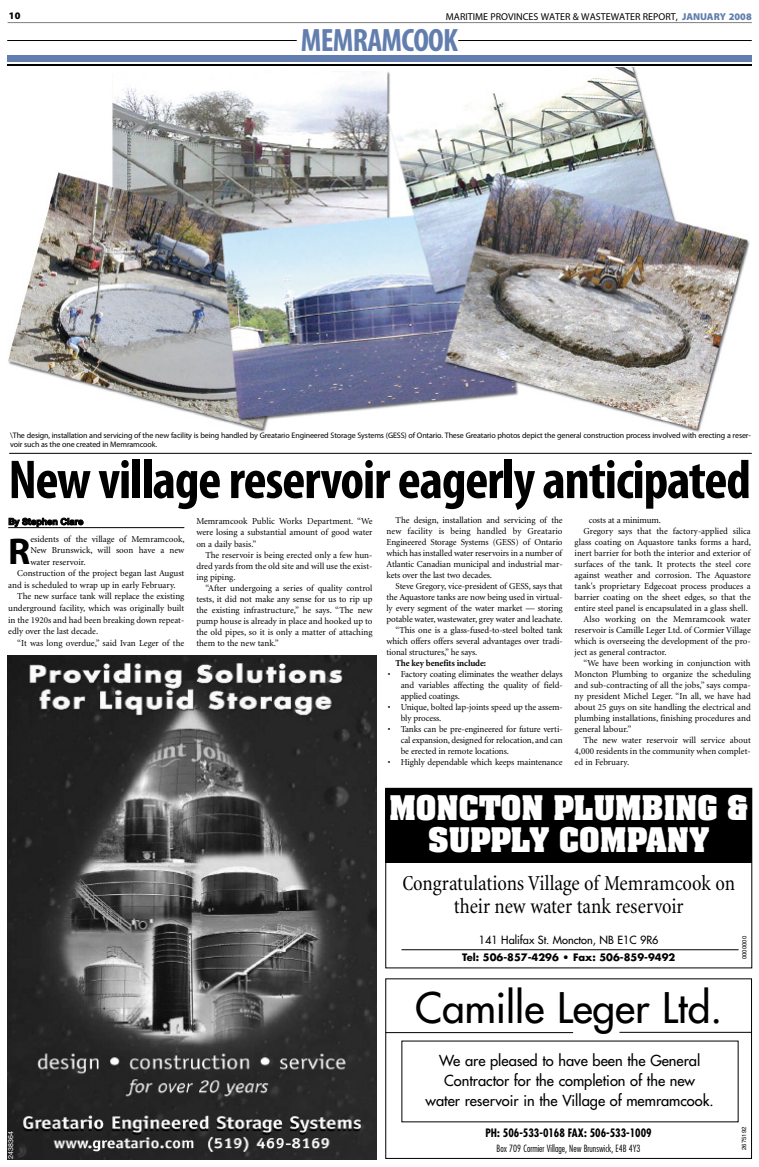
<style>
.page{position:relative;width:759px;height:1167px;background:#fff}
.page>*{position:absolute;margin:0;border:0;box-sizing:border-box;transform-origin:0 0}
.t1{font:700 condensed 55.2px "Myriad Pro";letter-spacing:-.02em;color:#000}
.t2{font:41px "Futura";color:#000}
.t3{font:700 37.4px "Myriad Pro";color:#000}
.t4{font:700 condensed 32.4px "Myriad Pro";letter-spacing:-.02em;color:#627eaf}
.t5{font:700 28.9px/31.8px "Aachen";color:#fff;text-align:center}
.t6{font:condensed 21.6px/23px "Minion";letter-spacing:-.005em;color:#000;text-align:center}
.t7{font:14.8px/20.1px "Futura";color:#000;text-align:center}
.t8{font:700 condensed 11.3px "Futura";color:#000}
.t9{font:11px "Futura";color:#000}
.t10{font:10px "Myriad Pro";color:#000}
.t11{font:700 10px "Futura";color:#000}
.t12{font:900 10px "Myriad Pro";color:#000}
.t13{font:300 condensed 9.7px "Futura";color:#000}
.t14{font:9.1px/11px "Minion";color:#000;text-align:justify}
.t15{font:700 9.1px "Minion";letter-spacing:-.01em;color:#000}
.t16{font:700 9.1px "Helvetica Neue";color:#000}
.t17{font:8px/9px "Myriad Pro";letter-spacing:-.015em;color:#000}
.t18{font:7px "Helvetica";color:#fff}
.t19{font:6px "Helvetica";color:#000}
.s1{font-weight:900;color:#627eaf}
</style>
<div class="page">
<img style="left:8px;top:68px;width:743px;height:385px">
<hr style="left:8px;top:22px;width:743px;height:1px;background:#808080">
<hr style="left:458px;top:40px;width:293px;height:1px;background:#000">
<hr style="left:7px;top:40px;width:290px;height:1px;background:#000">
<div style="left:7px;top:56px;width:744px;height:6px;background:#627eaf"></div>
<hr style="left:7px;top:64px;width:744px;height:2px;background:#000">
<hr style="left:8px;top:527px;width:176px;height:1px;background:#000">
<hr style="left:9px;top:453px;width:742px;height:1px;background:#000">
<img style="left:7px;top:655px;width:369px;height:504px">
<hr style="left:385px;top:1032px;width:188px;height:1px;background:#000">
<hr style="left:619px;top:1031px;width:132px;height:1px;background:#000">
<div style="left:385px;top:788px;width:367px;height:74px;background:#000"></div>
<hr style="left:401px;top:949px;width:337px;height:1px;background:#000">
<p class="t12" style="left:9px;top:12px;width:13px">10</p>
<p class="t10" style="left:446px;top:13px;width:307px">MARITIME PROVINCES WATER &amp; WASTEWATER REPORT, <span class="s1">JANUARY 2008</span></p>
<h3 class="t4" style="left:301px;top:28px;width:159px">MEMRAMCOOK</h3>
<p class="t17" style="left:10px;top:432px;width:742px">\The design, installation and servicing of the new facility is being handled by Greatario Engineered Storage Systems (GESS) of Ontario. These Greatario photos depict the general construction process involved with erecting a reser&shy;voir such as the one created in Memramcook.</p>
<h1 class="t1" style="left:8px;top:460px;width:743px">Newvillage reservoir eagerly anticipated</h1>
<p class="t16" style="left:8px;top:518px;width:76px">By Stephen Clare</p>
<h3 class="t3" style="left:8px;top:537px;width:24px">R</h3>
<p class="t14" style="left:30px;top:534px;width:156px">esidents of the village of Memramcook,</p>
<p class="t14" style="left:386px;top:515px;width:178px;text-indent:9px">The design, installation and servicing of the new facility is being handled by Greatario Engineered Storage Systems (GESS) of Ontario which has installed water reservoirs in a number of Atlantic Canadian municipal and industrial mar&shy;kets over the last two decades.</p>
<p class="t14" style="left:395px;top:581px;width:169px">Steve Gregory, vice-president of GESS, says that</p>
<p class="t14" style="left:386px;top:592px;width:178px">the Aquastore tanks are now being used in virtual-</p>
<p class="t14" style="left:386px;top:603px;width:178px">ly every segment of the water market — storing</p>
<p class="t14" style="left:386px;top:614px;width:177px">potable water, wastewater, grey water and leachate.</p>
<p class="t14" style="left:395px;top:625px;width:169px">“This one is a glass-fused-to-steel bolted tank</p>
<p class="t14" style="left:386px;top:636px;width:178px">which offers offers several advantages over tradi-</p>
<p class="t14" style="left:386px;top:647px;width:92px">tional structures,” he says.</p>
<p class="t15" style="left:395px;top:659px;width:92px">The key benefits include:</p>
<p class="t14" style="left:400px;top:669px;width:163px;text-indent:-13px">• Factory coating eliminates the weather delays and variables affecting the quality of field&shy;applied coatings.</p>
<p class="t14" style="left:400px;top:702px;width:163px;text-indent:-13px">• Unique, bolted lap-joints speed up the assem&shy;bly process.</p>
<p class="t14" style="left:400px;top:724px;width:163px;text-indent:-13px">• Tanks can be pre-engineered for future verti&shy;cal expansion, designed for relocation, and can be erected in remote locations.</p>
<p class="t14" style="left:387px;top:757px;width:176px">• Highly dependable which keeps maintenance</p>
<p class="t14" style="left:588px;top:515px;width:74px">costs at a minimum.</p>
<p class="t14" style="left:583px;top:526px;width:169px">Gregory says that the factory-applied silica</p>
<p class="t14" style="left:574px;top:537px;width:178px">glass coating on Aquastore tanks forms a hard,</p>
<p class="t14" style="left:574px;top:548px;width:177px">inert barrier for both the interior and exterior of</p>
<p class="t14" style="left:574px;top:559px;width:178px">surfaces of the tank. It protects the steel core</p>
<p class="t14" style="left:574px;top:570px;width:178px">against weather and corrosion. The Aquastore</p>
<p class="t14" style="left:574px;top:581px;width:178px">tank's proprietary Edgecoat process produces a</p>
<p class="t14" style="left:574px;top:592px;width:178px">barrier coating on the sheet edges, so that the</p>
<p class="t14" style="left:574px;top:603px;width:175px">entire steel panel is encapsulated in a glass shell.</p>
<p class="t14" style="left:583px;top:614px;width:169px">Also working on the Memramcook water</p>
<p class="t14" style="left:574px;top:625px;width:178px">reservoir is Camille Leger Ltd. of Cormier Village</p>
<p class="t14" style="left:574px;top:636px;width:178px">which is overseeing the development of the pro-</p>
<p class="t14" style="left:574px;top:647px;width:94px">ject as general contractor.</p>
<p class="t14" style="left:583px;top:658px;width:169px">“We have been working in conjunction with</p>
<p class="t14" style="left:574px;top:669px;width:178px">Moncton Plumbing to organize the scheduling</p>
<p class="t14" style="left:574px;top:680px;width:178px">and sub-contracting of all the jobs,” says compa-</p>
<p class="t14" style="left:574px;top:691px;width:178px">ny president Michel Leger. “In all, we have had</p>
<p class="t14" style="left:574px;top:702px;width:178px">about 25 guys on site handling the electrical and</p>
<p class="t14" style="left:574px;top:713px;width:178px">plumbing installations, finishing procedures and</p>
<p class="t14" style="left:574px;top:724px;width:58px">general labour.”</p>
<p class="t14" style="left:583px;top:735px;width:169px">The new water reservoir will service about</p>
<p class="t14" style="left:574px;top:746px;width:178px">4,000 residents in the community when complet-</p>
<p class="t14" style="left:574px;top:757px;width:56px">ed in February.</p>
<p class="t14" style="left:196px;top:517px;width:177px">Memramcook Public Works Department. “We were losing a substantial amount of good water on a daily basis.”</p>
<p class="t14" style="left:196px;top:550px;width:177px;text-indent:9px">The reservoir is being erected only a few hun&shy;dred yards from the old site and will use the exist&shy;ing piping.</p>
<p class="t14" style="left:196px;top:583px;width:178px;text-indent:9px">“After undergoing a series of quality control tests, it did not make any sense for us to rip up the existing infrastructure,” he says. “The new pump house is already in place and hooked up to the old pipes, so it is only a matter of attaching them to the new tank.”</p>
<p class="t14" style="left:30px;top:545px;width:155px">New Brunswick, will soon have a new</p>
<p class="t14" style="left:30px;top:557px;width:57px">water reservoir.</p>
<p class="t14" style="left:17px;top:568px;width:169px">Construction of the project began last August</p>
<p class="t14" style="left:8px;top:580px;width:169px">and is scheduled to wrap up in early February.</p>
<p class="t14" style="left:17px;top:591px;width:169px">The new surface tank will replace the existing</p>
<p class="t14" style="left:8px;top:603px;width:178px">underground facility, which was originally built</p>
<p class="t14" style="left:8px;top:615px;width:177px">in the 1920s and had been breaking down repeat-</p>
<p class="t14" style="left:8px;top:626px;width:91px">edly over the last decade.</p>
<p class="t14" style="left:17px;top:638px;width:168px">“It was long overdue,” said Ivan Leger of the</p>
<h3 class="t5" style="left:389px;top:794px;width:361px">MONCTON PLUMBING &amp;<br>SUPPLY COMPANY</h3>
<h3 class="t6" style="left:402px;top:873px;width:334px">Congratulations Village of Memramcook on their new water tank reservoir</h3>
<p class="t18" style="left:7px;top:1158px;width:29px;rotate:-90deg">2438364</p>
<p class="t9" style="left:479px;top:934px;width:181px">141 Halifax St. Moncton, NB E1C 9R6</p>
<p class="t11" style="left:462px;top:952px;width:215px">Tel: 506-857-4296 • Fax: 506-859-9492</p>
<h2 class="t2" style="left:415px;top:986px;width:308px">Camille Leger Ltd.</h2>
<h3 class="t7" style="left:425px;top:1051px;width:290px">We are pleased to have been the General<br>Contractor for the completion of the new water reservoir in the Village of memramcook.</h3>
<p class="t8" style="left:485px;top:1128px;width:168px">PH: 506-533-0168 FAX: 506-533-1009</p>
<p class="t13" style="left:496px;top:1143px;width:145px">Box 709 Cormier Village, New Brunswick, E4B 4Y3</p>
<p class="t19" style="left:740px;top:959px;width:25px;rotate:-90deg">0000000</p>
<p class="t19" style="left:740px;top:1149px;width:25px;rotate:-90deg">2675192</p>
</div>
